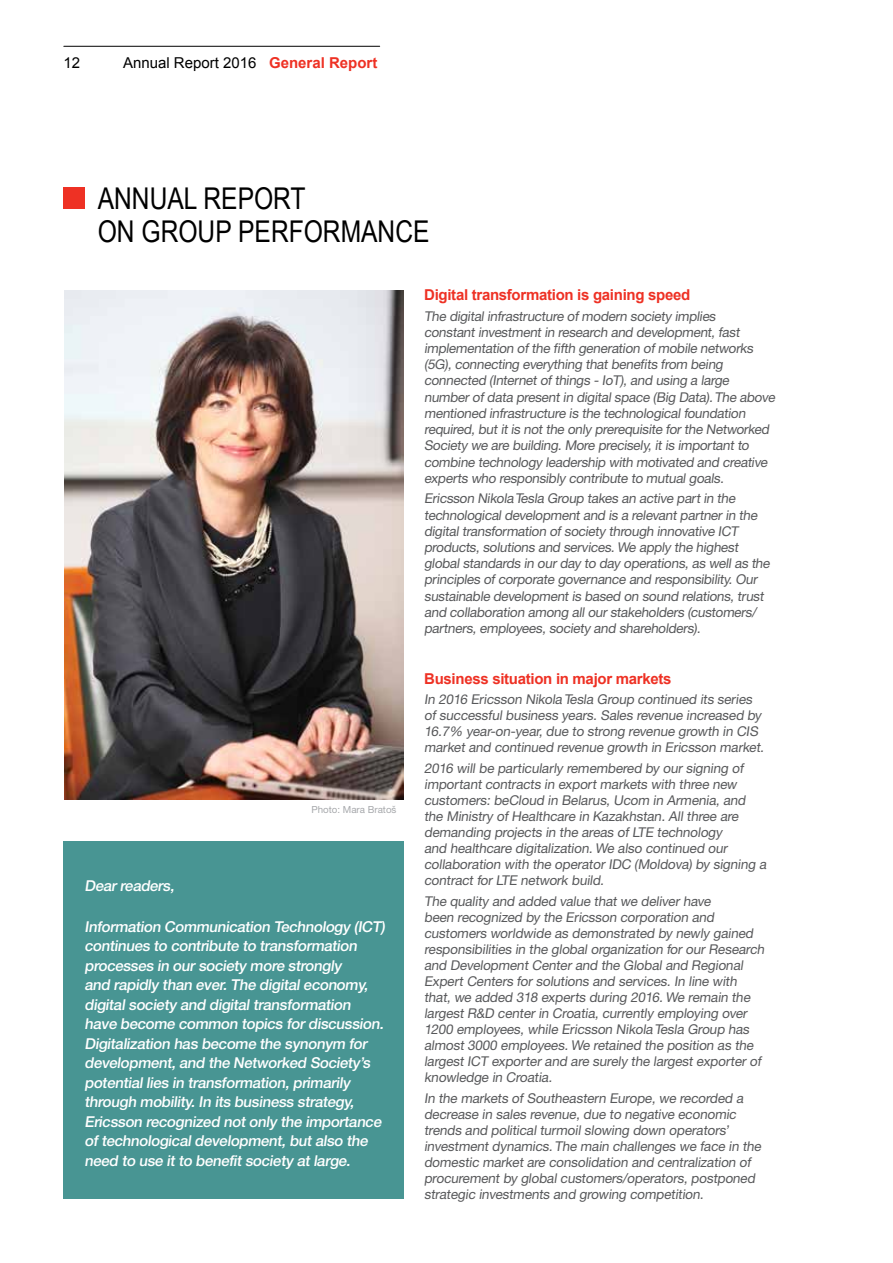
<style>
.page{position:relative;width:893px;height:1263px;background:#fff}
.page>*{position:absolute;margin:0;border:0;box-sizing:border-box;transform-origin:0 0}
.t1{font:30px/33px "Arial Narrow";color:#000}
.t2{font:500 15px/19.5px "Ericsson Sans";color:#fff}
.t3{font:700 15px "Arial";letter-spacing:-.02em;color:#ee3124}
.t4{font:15px "Arial";color:#000}
.t5{font:13.5px/16px "Ericsson Sans";letter-spacing:-.03em;color:#58595b}
.t6{font:9.75px "Ericsson Sans";color:#a7a9ac}
.s1{font-weight:700;color:#ee3124}
</style>
<div class="page">
<hr style="left:64px;top:46px;width:316px;height:1px;background:#000">
<div style="left:64px;top:841px;width:340px;height:357px;background:#489593"></div>
<img style="left:65px;top:290px;width:339px;height:509px">
<div style="left:64px;top:188px;width:21px;height:21px;background:#ee3124"></div>
<p class="t4" style="left:63px;top:53px;width:18px">12</p>
<p class="t4" style="left:123px;top:53px;width:256px">Annual Report 2016 <span class="s1">General Report</span></p>
<h1 class="t1" style="left:98px;top:181px;width:333px">ANNUAL REPORT<br>ON GROUP PERFORMANCE</h1>
<p class="t6" style="left:311px;top:804px;width:87px">Photo: Mara Bratoš</p>
<p class="t2" style="left:84px;top:876px;width:94px">Dear readers,</p>
<p class="t2" style="left:84px;top:916px;width:303px">Information Communication Technology (ICT) continues to contribute to transformation processes in our society more strongly<br>and rapidly than ever. The digital economy, digital society and digital transformation have become common topics for discussion.<br>Digitalization has become the synonym for development, and the Networked Society ’s potential lies in transformation, primarily through mobility. In its business strategy, Ericsson recognized not only the importance of technological development, but also the need to use it to benefit society at large.</p>
<p class="t3" style="left:424px;top:285px;width:268px">Digital transformation is gaining speed</p>
<p class="t5" style="left:424px;top:308px;width:354px">The digital infrastructure of modern society implies<br>constant investment in research and development, fast implementation of the fifth generation of mobile networks (5G), connecting everything that benefits from being connected (Internet of things - IoT), and using a large number of data present in digital space (Big Data) .The above mentioned infrastructure is the technological foundation required, but it is not the only prerequisite for the Networked Society we are building. More precisely, it is important to combine technology leadership with motivated and creative experts who responsibly contribute to mutual goals.</p>
<p class="t5" style="left:424px;top:490px;width:349px">Ericsson Nikola Tesla Group takes an active part in the technological development and is a relevant partner in the digital transformation of society through innovative ICT products, solutions and services.We apply the highest global standards in our day to day operations, as well as the principles of corporate governance and responsibility. Our sustainable development is based on sound relations, trust and collaboration among all our stakeholders (customers/ partners, employees, society and shareholders).</p>
<p class="t3" style="left:424px;top:669px;width:249px">Business situation in major markets</p>
<p class="t5" style="left:424px;top:691px;width:343px">In 2016 Ericsson Nikola Tesla Group continued its series of successful business years. Sales revenue increased by 16.7% year-on-year, due to strong revenue growth in CIS market and continued revenue growth in Ericsson market.</p>
<p class="t5" style="left:424px;top:760px;width:346px">2016 will be particularly remembered by our signing of important contracts in export markets with three new customers: beCloud in Belarus, Ucom in Armenia, and the Ministry of Healthcare in Kazakhstan. All three are demanding projects in the areas of LTE technology<br>and healthcare digitalization.We also continued our collaboration with the operator IDC (Moldova) by signing a contract for LTE network build.</p>
<p class="t5" style="left:424px;top:893px;width:344px">The quality and added value that we deliver have<br>been recognized by the Ericsson corporation and customers worldwide as demonstrated by newly gained responsibilities in the global organization for our Research and Development Center and the Global and Regional Expert Centers for solutions and services. In line with that, we added 318 experts during 2016.We remain the largest R&amp;D center in Croatia, currently employing over 1200 employees, while Ericsson Nikola Tesla Group has almost 3000 employees.We retained the position as the largest ICT exporter and are surely the largest exporter of knowledge in Croatia.</p>
<p class="t5" style="left:424px;top:1090px;width:341px">In the markets of Southeastern Europe, we recorded a decrease in sales revenue, due to negative economic trends and political turmoil slowing down operators’ investment dynamics.The main challenges we face in the domestic market are consolidation and centralization of procurement by global customers/operators, postponed strategic investments and growing competition.</p>
</div>
